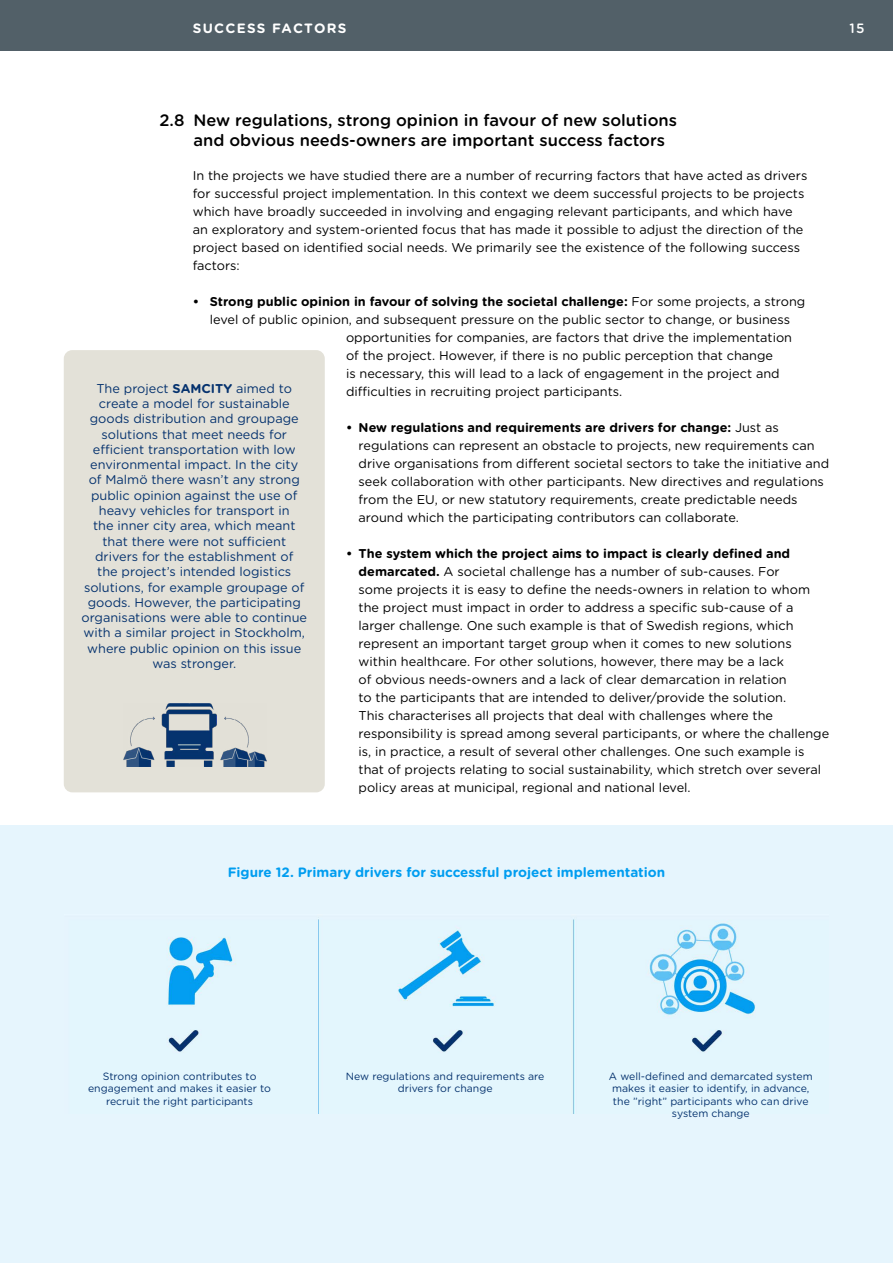
<style>
.page{position:relative;width:893px;height:1263px;background:#fff}
.page>*{position:absolute;margin:0;border:0;box-sizing:border-box;transform-origin:0 0}
.Rubrik_2__H2{font:500 16.5px/19.8px "Gotham Rounded";color:#000}
.Figur__P{font:700 13.5px "Gotham Rounded";color:#009df0}
.Sidhuvud_Sektion{font:700 13.5px "Gotham Rounded";letter-spacing:.1em;color:#fff}
.t1{font:500 13.5px "Gotham Rounded";color:#fff}
.Brödtext__P{font:12.75px/18px "Gotham Rounded";color:#000}
.Fakta_Ruta__P{font:12.75px/15.3px "Gotham Rounded";color:#05326e;text-align:center}
.Brödtext__P-2{font:700 12.75px "Gotham Rounded";color:#000}
.Figur_Text{font:10.5px/12.6px "Gotham Rounded";color:#05326e;text-align:center}
.s1{font-weight:400}
.s2{font-weight:700}
</style>
<div class="page">
<div style="left:0;top:0;width:893px;height:51px;background:#526068"></div>
<div style="left:64px;top:350px;width:261px;height:442px;background:#e3e1d8;border-radius:9px"></div>
<div style="left:0;top:825px;width:893px;height:438px;background:#e6f5fd"></div>
<img style="left:167px;top:919px;width:589px;height:194px">
<img style="left:123px;top:703px;width:144px;height:64px">
<p class="Sidhuvud_Sektion" style="left:193px;top:18px;width:155px">SUCCESS FACTORS</p>
<p class="t1" style="left:849px;top:19px;width:17px">15</p>
<h2 class="Rubrik_2__H2" style="left:193px;top:110px;width:485px;text-indent:-34px">2.8 New regulations, strong opinion in favour of new solutions and obvious needs-owners are important success factors</h2>
<p class="Brödtext__P" style="left:193px;top:166px;width:616px">In the projects we have studied there are a number of recurring factors that have acted as drivers for successful project implementation. In this context we deem successful projects to be projects which have broadly succeeded in involving and engaging relevant participants, and which have an exploratory and system-oriented focus that has made it possible to adjust the direction of the project based on identified social needs. We primarily see the existence of the following success factors:</p>
<p class="Brödtext__P-2" style="left:193px;top:292px;width:614px">• Strong public opinion in favour of solving the societal challenge: <span class="s1">For some projects, a strong</span></p>
<p class="Brödtext__P" style="left:210px;top:310px;width:582px">level of public opinion, and subsequent pressure on the public sector to change, or business</p>
<p class="Brödtext__P" style="left:346px;top:328px;width:448px">opportunities for companies, are factors that drive the implementation</p>
<p class="Brödtext__P" style="left:346px;top:346px;width:429px">of the project. However, if there is no public perception that change</p>
<p class="Brödtext__P" style="left:346px;top:364px;width:435px">is necessary, this will lead to a lack of engagement in the project and</p>
<p class="Brödtext__P" style="left:346px;top:382px;width:278px">difficulties in recruiting project participants.</p>
<p class="Brödtext__P" style="left:359px;top:418px;width:472px;text-indent:-13px"><span class="s2">• New regulations and requirements are drivers for change:</span> Just as regulations can represent an obstacle to projects, new requirements can drive organisations from different societal sectors to take the initiative and seek collaboration with other participants. New directives and regulations from the EU, or new statutory requirements, create predictable needs around which the participating contributors can collaborate.</p>
<p class="Brödtext__P" style="left:359px;top:544px;width:472px;text-indent:-13px"><span class="s2">• The system which the project aims to impact is clearly defined and demarcated.</span> A societal challenge has a number of sub-causes. For<br>some projects it is easy to define the needs-owners in relation to whom the project must impact in order to address a specific sub-cause of a larger challenge. One such example is that of Swedish regions, which represent an important target group when it comes to new solutions within healthcare. For other solutions, however, there may be a lack<br>of obvious needs-owners and a lack of clear demarcation in relation<br>to the participants that are intended to deliver/provide the solution.<br>This characterises all projects that deal with challenges where the responsibility is spread among several participants, or where the challenge is, in practice, a result of several other challenges. One such example is that of projects relating to social sustainability, which stretch over several policy areas at municipal, regional and national level.</p>
<p class="Fakta_Ruta__P" style="left:81px;top:380px;width:227px">The project <span class="s2">SAMCITY</span> aimed to create a model for sustainable goods distribution and groupage solutions that meet needs for efficient transportation with low environmental impact. In the city<br>of Malmö there wasn’t any strong public opinion against the use of heavy vehicles for transport in<br>the inner city area, which meant that there were not sufficient drivers for the establishment of<br>the project’s intended logistics solutions, for example groupage of goods. However, the participating organisations were able to continue with a similar project in Stockholm, where public opinion on this issue was stronger.</p>
<p class="Figur__P" style="left:228px;top:862px;width:439px">Figure 12. Primary drivers for successful project implementation</p>
<p class="Figur_Text" style="left:88px;top:1069px;width:184px">Strong opinion contributes to engagement and makes it easier to recruit the right participants</p>
<p class="Figur_Text" style="left:346px;top:1069px;width:200px">New regulations and requirements are drivers for change</p>
<p class="Figur_Text" style="left:609px;top:1069px;width:205px">A well-defined and demarcated system makes it easier to identify, in advance, the ”right” participants who can drive system change</p>
</div>
